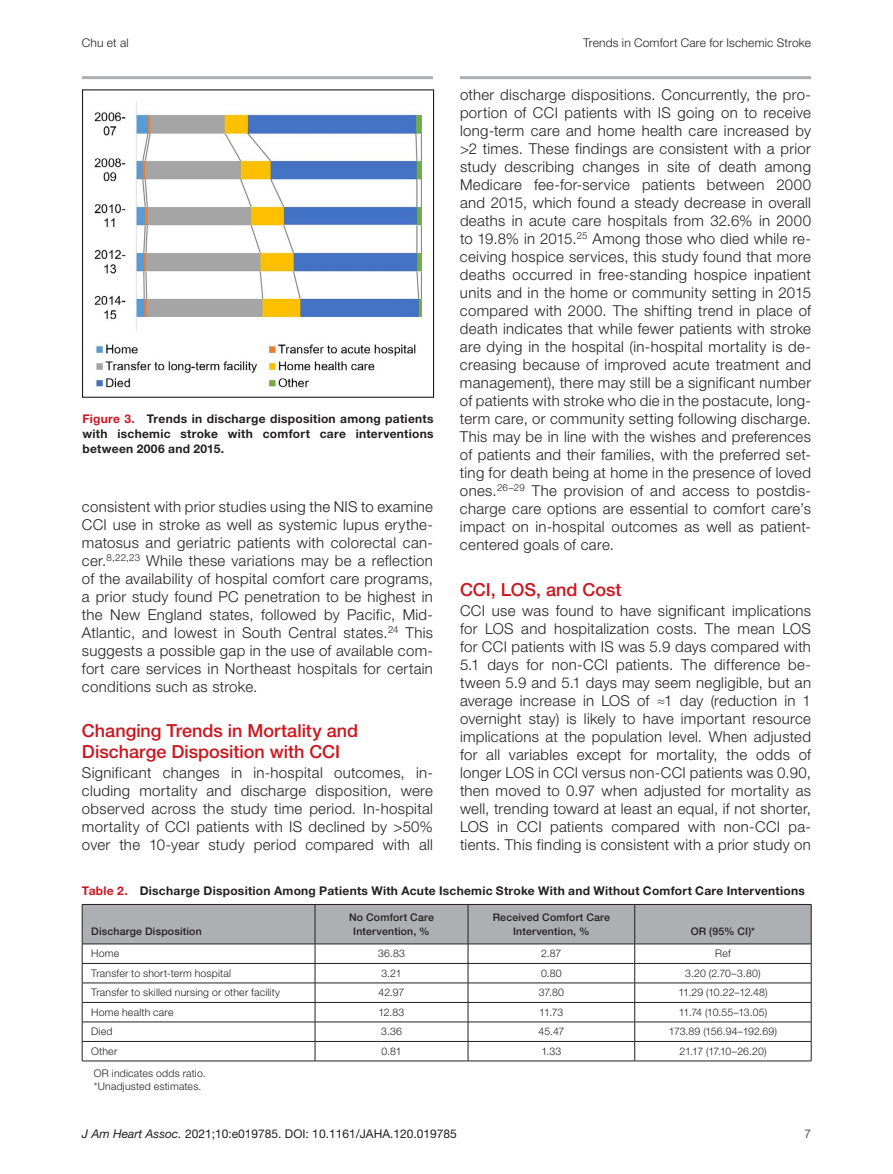
<style>
.page{position:relative;width:893px;height:1174px;background:#fff}
.page>*{position:absolute;margin:0;border:0;box-sizing:border-box;transform-origin:0 0}
.t1{font:500 18px/21px "Helvetica Neue LT Std";color:#cd151d}
.t2{font:300 15px/18px "Helvetica Neue LT Std";letter-spacing:.02em;color:#231f20;text-align:justify}
.t3{font:700 12px/15px "Helvetica Neue LT Std";letter-spacing:.025em;color:#231f20;text-align:justify}
.t4{font:12px "Helvetica Neue LT Std";color:#231f20}
.t5{font:300 12px "Helvetica Neue LT Std";letter-spacing:.015em;color:#231f20}
.t6{font:300 10.5px/13.5px "Helvetica Neue LT Std";letter-spacing:.015em;color:#231f20}
.t7{font:500 10.5px/13.5px "Helvetica Neue LT Std";letter-spacing:.02em;color:#231f20;text-align:center}
.t8{font:300 10.5px "Helvetica Neue LT Std";letter-spacing:-.015em;color:#231f20}
.t9{font:300 10.5px "Helvetica Neue LT Std";letter-spacing:-.04em;color:#231f20}
.t10{font:300 10.5px "Helvetica Neue LT Std";letter-spacing:-.03em;color:#231f20}
.s1{color:#cd151d}
.s2{font-style:italic}
</style>
<div class="page">
<img style="left:94px;top:101px;width:328px;height:286px">
<div style="left:82px;top:89px;width:352px;height:309px;border:1px solid #231f20"></div>
<hr style="left:82px;top:1060px;width:233px;height:1px;background:#231f20">
<hr style="left:315px;top:1060px;width:153px;height:1px;background:#231f20">
<hr style="left:468px;top:1060px;width:167px;height:1px;background:#231f20">
<svg style="left:82px;top:904px;width:730px;height:156px"></svg>
<hr style="left:635px;top:1060px;width:176px;height:1px;background:#231f20">
<hr style="left:82px;top:76px;width:351px;height:3px;background:#aeafb3">
<hr style="left:460px;top:76px;width:351px;height:3px;background:#aeafb3">
<p class="t5" style="left:82px;top:35px;width:48px">Chu et al</p>
<p class="t5" style="left:583px;top:35px;width:230px">Trends in Comfort Care for Ischemic Stroke</p>
<p class="t3" style="left:83px;top:411px;width:353px"><span class="s1">Figure 3.</span> Trends in discharge disposition among patients with ischemic stroke with comfort care interventions between 2006 and 2015.</p>
<p class="t2" style="left:82px;top:497px;width:353px">consistent with prior studies using the NIS to examine CCI use in stroke as well as systemic lupus erythe&shy;matosus and geriatric patients with colorectal can&shy;cer.<sup>8,22,23</sup> While these variations may be a reflection of the availability of hospital comfort care programs, a prior study found PC penetration to be highest in the New England states, followed by Pacific, Mid-Atlantic, and lowest in South Central states.<sup>24</sup> This suggests a possible gap in the use of available com&shy;fort care services in Northeast hospitals for certain conditions such as stroke.</p>
<p class="t1" style="left:82px;top:720px;width:278px">Changing Trends in Mortality and<br>Discharge Disposition with CCI</p>
<p class="t2" style="left:82px;top:763px;width:352px">Significant changes in in-hospital outcomes, in&shy;cluding mortality and discharge disposition, were observed across the study time period. In-hospital mortality of CCI patients with IS declined by &gt;50% over the 10-year study period compared with all</p>
<p class="t2" style="left:460px;top:85px;width:353px">other discharge dispositions. Concurrently, the pro&shy;portion of CCI patients with IS going on to receive long-term care and home health care increased by &gt;2 times. These findings are consistent with a prior study describing changes in site of death among Medicare fee-for-service patients between 2000 and 2015, which found a steady decrease in overall deaths in acute care hospitals from 32.6% in 2000 to 19.8% in 2015.<sup>25</sup> Among those who died while re&shy;ceiving hospice services, this study found that more deaths occurred in free-standing hospice inpatient units and in the home or community setting in 2015 compared with 2000. The shifting trend in place of death indicates that while fewer patients with stroke are dying in the hospital (in-hospital mortality is de&shy;creasing because of improved acute treatment and management), there may still be a significant number of patients with stroke who die in the postacute, long&shy;term care, or community setting following discharge.<br>This may be in line with the wishes and preferences of patients and their families, with the preferred set&shy;ting for death being at home in the presence of loved ones.<sup>26–29</sup> The provision of and access to postdis&shy;charge care options are essential to comfort care’s impact on in-hospital outcomes as well as patient&shy;centered goals of care.</p>
<p class="t1" style="left:460px;top:579px;width:163px">CCI, LOS, and Cost</p>
<p class="t2" style="left:460px;top:601px;width:353px">CCI use was found to have significant implications for LOS and hospitalization costs. The mean LOS for CCI patients with IS was 5.9 days compared with 5.1 days for non-CCI patients. The difference be&shy;tween 5.9 and 5.1 days may seem negligible, but an average increase in LOS of ≈1 day (reduction in 1 overnight stay) is likely to have important resource implications at the population level. When adjusted for all variables except for mortality, the odds of longer LOS in CCI versus non-CCI patients was 0.90, then moved to 0.97 when adjusted for mortality as well, trending toward at least an equal, if not shorter, LOS in CCI patients compared with non-CCI pa&shy;tients. This finding is consistent with a prior study on</p>
<p class="t3" style="left:82px;top:882px;width:724px"><span class="s1">Table 2.</span> Discharge Disposition Among Patients With Acute Ischemic Stroke With and Without Comfort Care Interventions</p>
<p class="t7" style="left:91px;top:924px;width:112px">Discharge Disposition</p>
<p class="t7" style="left:349px;top:910px;width:86px">No Comfort Care<br>Intervention, %</p>
<p class="t7" style="left:493px;top:910px;width:119px">Received Comfort Care<br>Intervention, %</p>
<p class="t7" style="left:691px;top:924px;width:66px">OR (95% CI)*</p>
<p class="t6" style="left:91px;top:946px;width:30px">Home</p>
<p class="t6" style="left:378px;top:946px;width:28px">36.83</p>
<p class="t6" style="left:541px;top:946px;width:22px">2.87</p>
<p class="t6" style="left:715px;top:946px;width:17px">Ref</p>
<p class="t6" style="left:91px;top:966px;width:141px">Transfer to short-term hospital</p>
<p class="t6" style="left:381px;top:966px;width:22px">3.21</p>
<p class="t6" style="left:541px;top:966px;width:22px">0.80</p>
<p class="t6" style="left:685px;top:966px;width:77px">3.20 (2.70–3.80)</p>
<p class="t6" style="left:91px;top:985px;width:190px">Transfer to skilled nursing or other facility</p>
<p class="t6" style="left:379px;top:985px;width:27px">42.97</p>
<p class="t6" style="left:539px;top:985px;width:27px">37.80</p>
<p class="t8" style="left:678px;top:986px;width:91px">11.29 (10.22–12.48)</p>
<p class="t6" style="left:91px;top:1005px;width:84px">Home health care</p>
<p class="t6" style="left:379px;top:1005px;width:27px">12.83</p>
<p class="t6" style="left:539px;top:1005px;width:26px">11.73</p>
<p class="t9" style="left:679px;top:1005px;width:90px">11.74 (10.55–13.05)</p>
<p class="t6" style="left:91px;top:1024px;width:23px">Died</p>
<p class="t6" style="left:381px;top:1024px;width:22px">3.36</p>
<p class="t6" style="left:538px;top:1024px;width:27px">45.47</p>
<p class="t6" style="left:669px;top:1024px;width:110px">173.89 (156.94–192.69)</p>
<p class="t6" style="left:91px;top:1044px;width:28px">Other</p>
<p class="t6" style="left:381px;top:1044px;width:22px">0.81</p>
<p class="t6" style="left:541px;top:1044px;width:22px">1.33</p>
<p class="t10" style="left:679px;top:1044px;width:89px">21.17 (17.10–26.20)</p>
<p class="t6" style="left:94px;top:1066px;width:113px">OR indicates odds ratio. *Unadjusted estimates.</p>
<p class="t4" style="left:82px;top:1126px;width:376px"><span class="s2">J Am Heart Assoc.</span> 2021;10:e019785. DOI: 10.1161/JAHA.120.019785</p>
<p class="t5" style="left:804px;top:1126px;width:8px">7</p>
</div>
